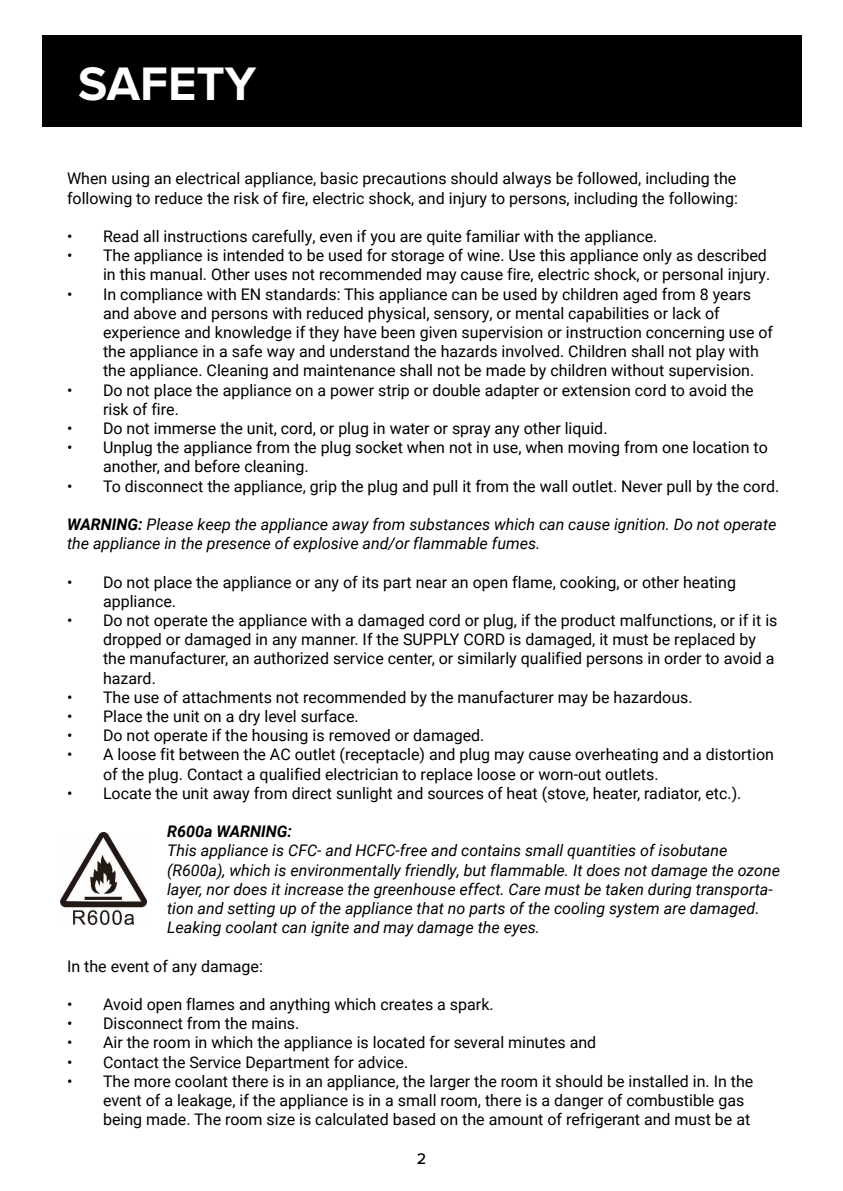
<style>
.page{position:relative;width:843px;height:1191px;background:#fff}
.page>*{position:absolute;margin:0;border:0;box-sizing:border-box;transform-origin:0 0}
.t1{font:700 48.8px "Proxima Nova";color:#fff}
.t2{font:16px/19.2px "Roboto";color:#000}
.t3{font:italic 16px/19.2px "Roboto";color:#000}
.t4{font:italic 700 16px "Roboto";color:#000}
.t5{font:500 16px "Proxima Nova";color:#000}
.s1{font-weight:700}
</style>
<div class="page">
<div style="left:42px;top:35px;width:759px;height:92px;background:#000"></div>
<img style="left:60px;top:832px;width:86px;height:92px">
<h1 class="t1" style="left:78px;top:48px;width:180px">SAFETY</h1>
<p class="t2" style="left:67px;top:169px;width:672px">When using an electrical appliance, basic precautions should always be followed, including the following to reduce the risk of fire, electric shock, and injury to persons, including the following:</p>
<p class="t2" style="left:67px;top:226px;width:592px">• Read all instructions carefully, even if you are quite familiar with the appliance.</p>
<p class="t2" style="left:67px;top:245px;width:704px;text-align:right">• The appliance is intended to be used for storage of wine. Use this appliance only as described in this manual. Other uses not recommended may cause fire, electric shock, or personal injury.</p>
<p class="t2" style="left:103px;top:284px;width:671px;text-indent:-36px">• In compliance with EN standards: This appliance can be used by children aged from 8 years and above and persons with reduced physical, sensory, or mental capabilities or lack of experience and knowledge if they have been given supervision or instruction concerning use of the appliance in a safe way and understand the hazards involved. Children shall not play with the appliance. Cleaning and maintenance shall not be made by children without supervision.</p>
<p class="t2" style="left:103px;top:380px;width:652px;text-indent:-36px">• Do not place the appliance on a power strip or double adapter or extension cord to avoid the risk of fire.</p>
<p class="t2" style="left:67px;top:418px;width:542px">• Do not immerse the unit, cord, or plug in water or spray any other liquid.</p>
<p class="t2" style="left:103px;top:437px;width:666px;text-indent:-36px">• Unplug the appliance from the plug socket when not in use, when moving from one location to another, and before cleaning.</p>
<p class="t2" style="left:67px;top:476px;width:713px">• To disconnect the appliance, grip the plug and pull it from the wall outlet. Never pull by the cord.</p>
<p class="t3" style="left:67px;top:514px;width:711px"><span class="s1">WARNING:</span> Please keep the appliance away from substances which can cause ignition. Do not operate the appliance in the presence of explosive and/or flammable fumes.</p>
<p class="t2" style="left:103px;top:572px;width:634px;text-indent:-36px">• Do not place the appliance or any of its part near an open flame, cooking, or other heating appliance.</p>
<p class="t2" style="left:103px;top:610px;width:676px;text-indent:-36px">• Do not operate the appliance with a damaged cord or plug, if the product malfunctions, or if it is dropped or damaged in any manner. If the SUPPLY CORD is damaged, it must be replaced by the manufacturer, an authorized service center, or similarly qualified persons in order to avoid a hazard.</p>
<p class="t2" style="left:67px;top:687px;width:627px">• The use of attachments not recommended by the manufacturer may be hazardous.</p>
<p class="t2" style="left:67px;top:706px;width:293px">• Place the unit on a dry level surface.</p>
<p class="t2" style="left:67px;top:725px;width:419px">• Do not operate if the housing is removed or damaged.</p>
<p class="t2" style="left:103px;top:745px;width:672px;text-indent:-36px">• A loose fit between the AC outlet (receptacle) and plug may cause overheating and a distortion of the plug. Contact a qualified electrician to replace loose or worn-out outlets.</p>
<p class="t2" style="left:67px;top:783px;width:676px">• Locate the unit away from direct sunlight and sources of heat (stove, heater, radiator, etc.).</p>
<p class="t4" style="left:167px;top:820px;width:126px">R600a WARNING:</p>
<p class="t3" style="left:167px;top:841px;width:614px">This appliance is CFC- and HCFC-free and contains small quantities of isobutane (R600a), which is environmentally friendly, but flammable. It does not damage the ozone layer, nor does it increase the greenhouse effect. Care must be taken during transporta&shy;tion and setting up of the appliance that no parts of the cooling system are damaged.<br>Leaking coolant can ignite and may damage the eyes.</p>
<p class="t2" style="left:67px;top:956px;width:197px">In the event of any damage:</p>
<p class="t2" style="left:67px;top:994px;width:428px">• Avoid open flames and anything which creates a spark.</p>
<p class="t2" style="left:67px;top:1013px;width:234px">• Disconnect from the mains.</p>
<p class="t2" style="left:67px;top:1033px;width:530px">• Air the room in which the appliance is located for several minutes and</p>
<p class="t2" style="left:67px;top:1052px;width:342px">• Contact the Service Department for advice.</p>
<p class="t2" style="left:103px;top:1071px;width:651px;text-indent:-36px">• The more coolant there is in an appliance, the larger the room it should be installed in. In the event of a leakage, if the appliance is in a small room, there is a danger of combustible gas being made. The room size is calculated based on the amount of refrigerant and must be at</p>
<p class="t5" style="left:416px;top:1146px;width:11px">2</p>
</div>
